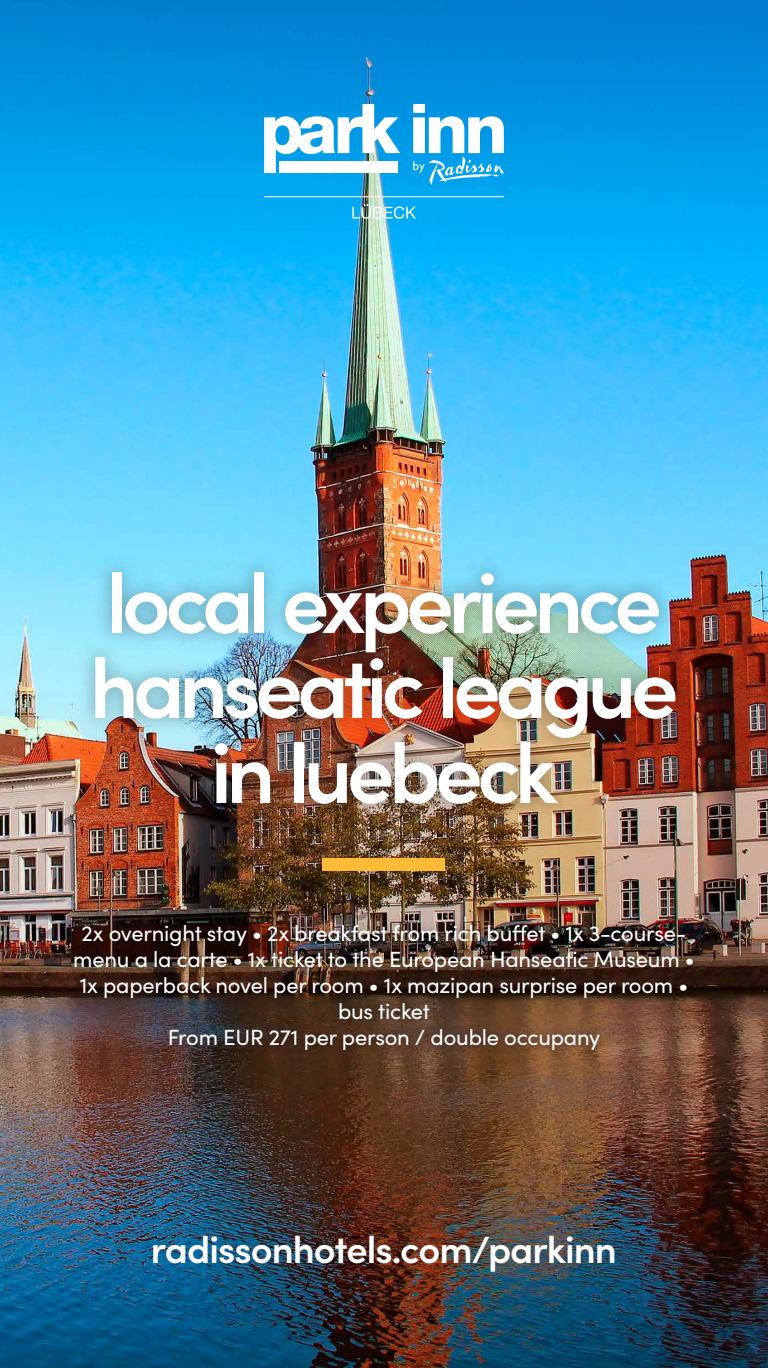
<style>
.page{position:relative;width:768px;height:1368px;background:#fff}
.page>*{position:absolute;margin:0;border:0;box-sizing:border-box;transform-origin:0 0}
.t1{font:600 85px/85px "Sofia Pro";letter-spacing:-.07em;color:#fff;text-align:center}
.t2{font:600 38px "Sofia Pro";letter-spacing:-.025em;color:#fff}
.t3{font:22px/26px "Sofia Pro";letter-spacing:-.01em;color:#fff;text-align:center}
</style>
<div class="page">
<img style="left:0;top:260px;width:768px;height:408px">
<img style="left:0;top:668px;width:768px;height:700px">
<div style="left:76px;top:553px;width:619px;height:270px;background:#000;opacity:.25"></div>
<div style="left:64px;top:914px;width:640px;height:148px;background:#000;opacity:.25"></div>
<div style="left:323px;top:858px;width:122px;height:12px;background:#ffbb37"></div>
<div style="left:0;top:0;width:768px;height:260px;background:linear-gradient(to bottom,#007bce,#05b5fb)"></div>
<hr style="left:264px;top:196px;width:240px;height:1px;background:#fff">
<svg style="left:352px;top:204px;width:64px;height:15px"></svg>
<svg style="left:264px;top:104px;width:136px;height:69px"></svg>
<div style="left:279px;top:161px;width:118px;height:12px;background:#fff"></div>
<svg style="left:413px;top:104px;width:91px;height:81px"></svg>
<h1 class="t1" style="left:89px;top:555px;width:591px">local experience hanseatic league in luebeck</h1>
<p class="t3" style="left:73px;top:919px;width:623px">2x overnight stay • 2x breakfast from rich buffet • 1x 3-course&shy;menu a la carte • 1x ticket to the European Hanseatic Museum • 1x paperback novel per room • 1x mazipan surprise per room • bus ticket<br>From EUR 271 per person / double occupany</p>
<h2 class="t2" style="left:151px;top:1221px;width:468px">radissonhotels.com/parkinn</h2>
</div>
